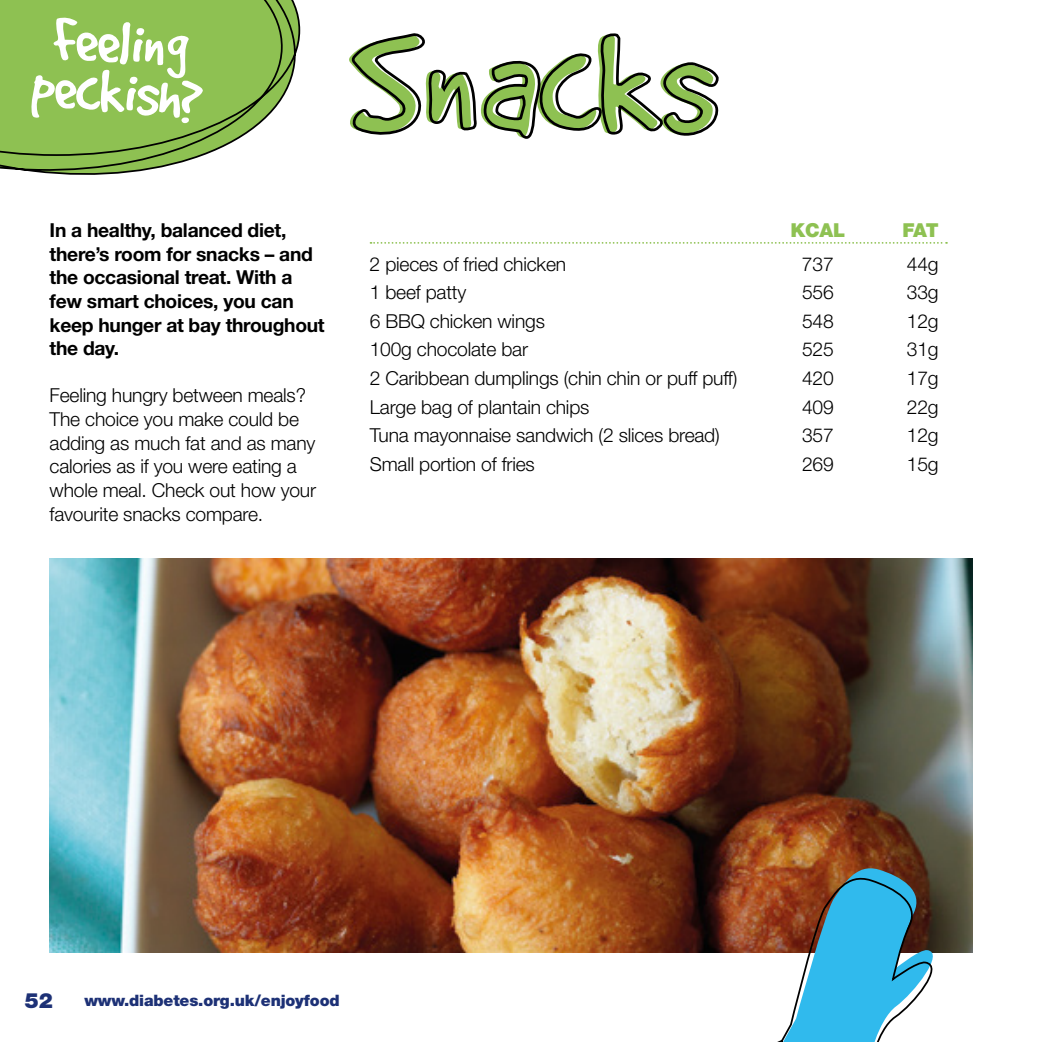
<style>
.page{position:relative;width:1042px;height:1042px;background:#fff}
.page>*{position:absolute;margin:0;border:0;box-sizing:border-box;transform-origin:0 0}
.t1{font:153.83px "Good Dog";color:#8ec152;scale:1.05 1}
.t2{font:66.5px/49px "Good Dog";color:#fff}
.t3{font:900 21px "Helvetica Neue LT Std";color:#1d3176}
.t4{font:300 19.25px/23.6px "Helvetica Neue LT Std";letter-spacing:-.01em;color:#000}
.t5{font:700 19.25px/23.6px "Helvetica Neue LT Std";letter-spacing:-.015em;color:#000}
.t6{font:900 19.25px "Helvetica Neue LT Std";letter-spacing:-.01em;color:#8ec152}
.t7{font:900 15.75px "Helvetica Neue LT Std";letter-spacing:-.01em;color:#1d3176}
</style>
<div class="page">
<img style="left:50px;top:558px;width:922px;height:394px">
<svg style="left:731px;top:863px;width:216px;height:179px"></svg>
<svg style="left:0;top:0;width:301px;height:175px;background:#96c163"></svg>
<svg style="left:351px;top:33px;width:368px;height:106px"></svg>
<svg style="left:370px;top:242px;width:577px;height:2px"></svg>
<h2 class="t2" style="left:37px;top:12px;width:172px;rotate:4deg">Feeling peckish?</h2>
<h1 class="t1" style="left:348px;top:4px;width:349px">Snacks</h1>
<p class="t5" style="left:50px;top:218px;width:277px">In a healthy, balanced diet, there’s room for snacks – and the occasional treat. With a few smart choices, you can keep hunger at bay throughout the day.</p>
<p class="t4" style="left:50px;top:383px;width:268px">Feeling hungry between meals?<br>The choice you make could be adding as much fat and as many calories as if you were eating a whole meal. Check out how your favourite snacks compare.</p>
<p class="t6" style="left:790px;top:219px;width:57px">KCAL</p>
<p class="t6" style="left:902px;top:219px;width:38px">FAT</p>
<p class="t4" style="left:370px;top:251px;width:198px">2 pieces of fried chicken</p>
<p class="t4" style="left:802px;top:251px;width:33px">737</p>
<p class="t4" style="left:907px;top:251px;width:33px">44g</p>
<p class="t4" style="left:370px;top:280px;width:98px">1 beef patty</p>
<p class="t4" style="left:802px;top:280px;width:33px">556</p>
<p class="t4" style="left:907px;top:280px;width:33px">33g</p>
<p class="t4" style="left:370px;top:309px;width:177px">6 BBQ chicken wings</p>
<p class="t4" style="left:802px;top:309px;width:33px">548</p>
<p class="t4" style="left:907px;top:309px;width:33px">12g</p>
<p class="t4" style="left:370px;top:337px;width:160px">100g chocolate bar</p>
<p class="t4" style="left:802px;top:337px;width:33px">525</p>
<p class="t4" style="left:907px;top:337px;width:33px">31g</p>
<p class="t4" style="left:370px;top:366px;width:369px">2 Caribbean dumplings (chin chin or puff puff)</p>
<p class="t4" style="left:802px;top:366px;width:33px">420</p>
<p class="t4" style="left:907px;top:366px;width:33px">17g</p>
<p class="t4" style="left:370px;top:394px;width:221px">Large bag of plantain chips</p>
<p class="t4" style="left:802px;top:394px;width:33px">409</p>
<p class="t4" style="left:907px;top:394px;width:33px">22g</p>
<p class="t4" style="left:370px;top:423px;width:351px">Tuna mayonnaise sandwich (2 slices bread)</p>
<p class="t4" style="left:802px;top:423px;width:33px">357</p>
<p class="t4" style="left:907px;top:423px;width:33px">12g</p>
<p class="t4" style="left:370px;top:452px;width:166px">Small portion of fries</p>
<p class="t4" style="left:802px;top:452px;width:33px">269</p>
<p class="t4" style="left:907px;top:452px;width:33px">15g</p>
<p class="t3" style="left:25px;top:988px;width:30px">52</p>
<p class="t7" style="left:84px;top:991px;width:257px">www.diabetes.org.uk/enjoyfood</p>
</div>
